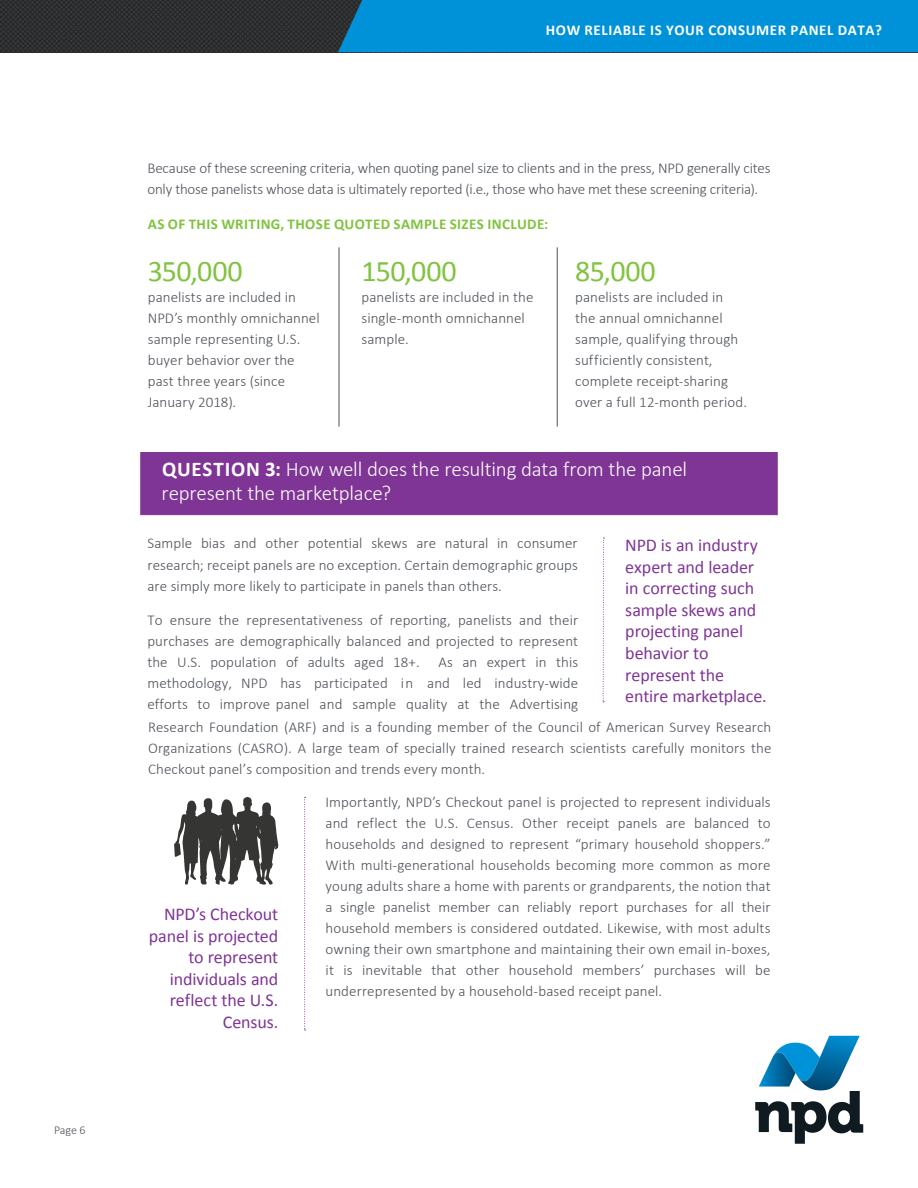
<style>
.page{position:relative;width:918px;height:1188px;background:#fff}
.page>*{position:absolute;margin:0;border:0;box-sizing:border-box;transform-origin:0 0}
.t1{font:30px "Calibri";letter-spacing:-.005em;color:#81c340}
.t2{font:300 21px/24px "Calibri";letter-spacing:-.01em;color:#fff}
.t3{font:18px/21.6px "Calibri";letter-spacing:-.005em;color:#7f3595}
.t4{font:300 15px/21px "Calibri";letter-spacing:.005em;color:#4c5159;text-align:justify}
.t5{font:300 15px/21px "Calibri";letter-spacing:-.015em;color:#4c5159}
.t6{font:700 15px "Calibri";letter-spacing:.025em;color:#81c340}
.t7{font:700 15px "Calibri";letter-spacing:.04em;color:#fff}
.t8{font:300 12px "Calibri";color:#4c5159}
.s1{font-weight:700}
</style>
<div class="page">
<svg style="left:0;top:0;width:918px;height:52px;background:#116c97"></svg>
<svg style="left:755px;top:1036px;width:108px;height:108px"></svg>
<div style="left:140px;top:452px;width:638px;height:63px;background:#7f3595"></div>
<svg style="left:603px;top:538px;width:2px;height:164px"></svg>
<hr style="left:339px;top:247px;width:1px;height:180px;background:#4c5159">
<hr style="left:557px;top:247px;width:1px;height:180px;background:#4c5159">
<svg style="left:304px;top:797px;width:2px;height:234px"></svg>
<svg style="left:174px;top:797px;width:104px;height:88px"></svg>
<p class="t8" style="left:54px;top:1122px;width:33px">Page 6</p>
<p class="t7" style="left:546px;top:19px;width:338px">HOW RELIABLE IS YOUR CONSUMER PANEL DATA?</p>
<p class="t5" style="left:147px;top:157px;width:625px">Because of these screening criteria, when quoting panel size to clients and in the press, NPD generally cites only those panelists whose data is ultimately reported (i.e., those who have met these screening criteria).</p>
<p class="t6" style="left:148px;top:214px;width:402px">AS OF THIS WRITING, THOSE QUOTED SAMPLE SIZES INCLUDE:</p>
<h1 class="t1" style="left:148px;top:252px;width:96px">350,000</h1>
<p class="t4" style="left:148px;top:286px;width:173px;text-align:left">panelists are included in<br>NPD’s monthly omnichannel sample representing U.S. buyer behavior over the past three years (since<br>January 2018).</p>
<h1 class="t1" style="left:362px;top:252px;width:97px">150,000</h1>
<p class="t4" style="left:362px;top:286px;width:173px;text-align:left">panelists are included in the single-month omnichannel sample.</p>
<h1 class="t1" style="left:575px;top:252px;width:82px">85,000</h1>
<p class="t4" style="left:575px;top:286px;width:173px;text-align:left">panelists are included in the annual omnichannel sample, qualifying through sufficiently consistent, complete receipt-sharing over a full 12-month period.</p>
<h2 class="t2" style="left:162px;top:456px;width:527px"><span class="s1">QUESTION 3:</span> How well does the resulting data from the panel represent the marketplace?</h2>
<p class="t4" style="left:147px;top:532px;width:432px">Sample bias and other potential skews are natural in consumer research; receipt panels are no exception. Certain demographic groups are simply more likely to participate in panels than others.</p>
<p class="t4" style="left:147px;top:609px;width:432px">To ensure the representativeness of reporting, panelists and their purchases are demographically balanced and projected to represent the U.S. population of adults aged 18+.</p>
<p class="t3" style="left:625px;top:534px;width:143px">NPD is an industry expert and leader in correcting such sample skews and projecting panel behavior to represent the entire marketplace.</p>
<p class="t4" style="left:147px;top:651px;width:432px;text-indent:291px">As an expert in this methodology, NPD has participated in and led industry-wide efforts to improve panel and sample quality at the Advertising</p>
<p class="t4" style="left:148px;top:716px;width:625px">Research Foundation (ARF) and is a founding member of the Council of American Survey Research Organizations (CASRO). A large team of specially trained research scientists carefully monitors the Checkout panel’s composition and trends every month.</p>
<p class="t4" style="left:326px;top:791px;width:447px">Importantly, NPD’s Checkout panel is projected to represent individuals and reflect the U.S. Census. Other receipt panels are balanced to households and designed to represent “primary household shoppers.” With multi-generational households becoming more common as more young adults share a home with parents or grandparents, the notion that a single panelist member can reliably report purchases for all their household members is considered outdated. Likewise, with most adults owning their own smartphone and maintaining their own email in-boxes, it is inevitable that other household members’ purchases will be underrepresented by a household-based receipt panel.</p>
<p class="t3" style="left:149px;top:903px;width:131px;text-align:right">NPD’s Checkout panel is projected to represent individuals and reflect the U.S.<br>Census.</p>
</div>
